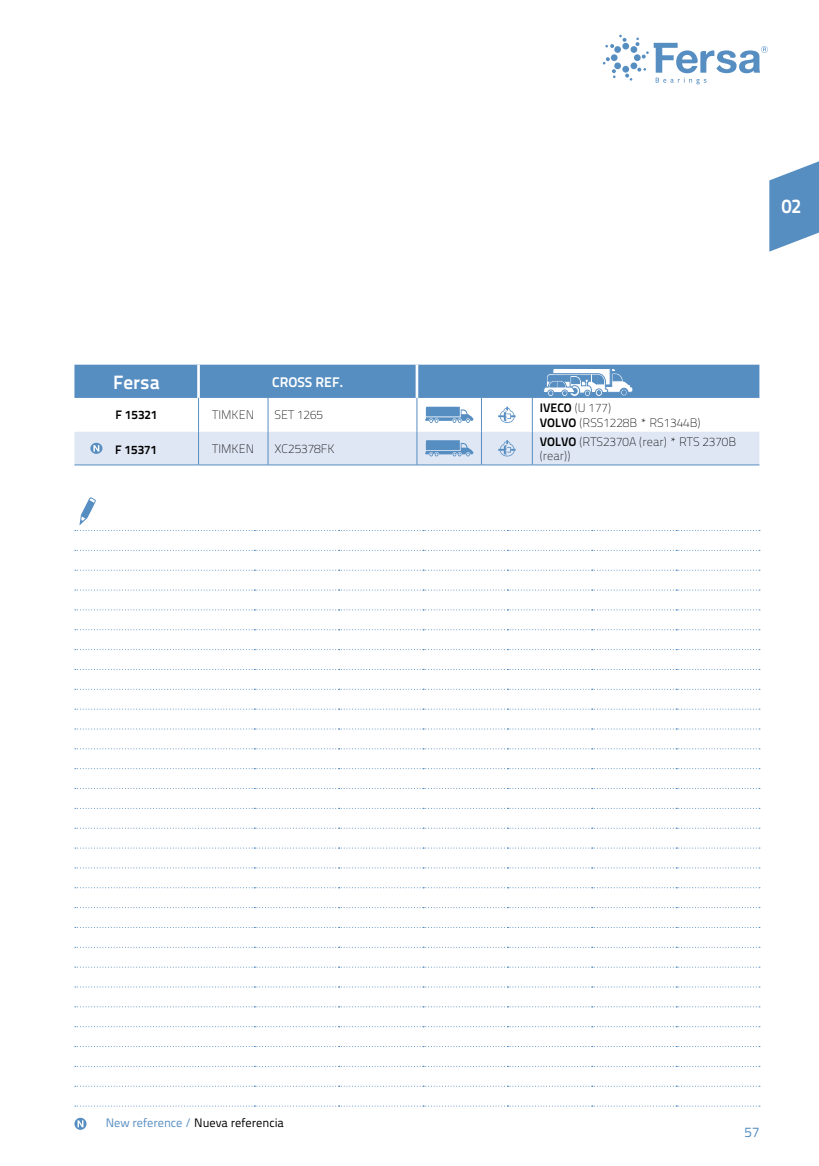
<style>
.page{position:relative;width:819px;height:1166px;background:#fff}
.page>*{position:absolute;margin:0;border:0;box-sizing:border-box;transform-origin:0 0}
.t1{font:700 19.95px "Titillium Text 22 L";color:#fff;scale:.92 1}
.t2{font:700 19.25px "Titillium Text 22 L";color:#fff}
.t3{font:700 14px "Titillium Text 22 L";color:#fff}
.t4{font:14px "Titillium Text 22 L";color:#578ec2}
.t5{font:100 12.25px/14.7px "Titillium Text 22 L";color:#000}
.t6{font:12.25px "Titillium Text 22 L";color:#000}
.t7{font:700 12.25px "Titillium Text 22 L";color:#000}
.s1{font-weight:700}
.s2{color:#578ec2}
</style>
<div class="page">
<svg style="left:603px;top:35px;width:165px;height:49px"></svg>
<svg style="left:769px;top:161px;width:50px;height:91px"></svg>
<hr style="left:74px;top:465px;width:124px;height:1px;background:#578ec2">
<hr style="left:198px;top:465px;width:70px;height:1px;background:#578ec2">
<hr style="left:268px;top:465px;width:149px;height:1px;background:#578ec2">
<hr style="left:417px;top:465px;width:64px;height:1px;background:#578ec2">
<hr style="left:481px;top:465px;width:51px;height:1px;background:#578ec2">
<hr style="left:532px;top:465px;width:227px;height:1px;background:#578ec2">
<hr style="left:198px;top:398px;width:1px;height:34px;background:#578ec2">
<hr style="left:268px;top:398px;width:1px;height:34px;background:#578ec2">
<hr style="left:416px;top:398px;width:1px;height:34px;background:#578ec2">
<hr style="left:481px;top:398px;width:1px;height:34px;background:#578ec2">
<hr style="left:532px;top:398px;width:1px;height:34px;background:#578ec2">
<svg style="left:74px;top:365px;width:685px;height:33px;background:#6094c5"></svg>
<svg style="left:425px;top:407px;width:49px;height:16px"></svg>
<svg style="left:498px;top:407px;width:17px;height:16px"></svg>
<svg style="left:74px;top:432px;width:685px;height:33px;background:#d8e1f1"></svg>
<svg style="left:74px;top:530px;width:685px;height:576px"></svg>
<svg style="left:75px;top:550px;width:685px;height:1px"></svg>
<svg style="left:75px;top:570px;width:685px;height:1px"></svg>
<svg style="left:75px;top:590px;width:685px;height:1px"></svg>
<svg style="left:75px;top:609px;width:685px;height:1px"></svg>
<svg style="left:75px;top:629px;width:685px;height:1px"></svg>
<svg style="left:75px;top:649px;width:685px;height:1px"></svg>
<svg style="left:75px;top:669px;width:685px;height:1px"></svg>
<svg style="left:75px;top:689px;width:685px;height:1px"></svg>
<svg style="left:75px;top:709px;width:685px;height:1px"></svg>
<svg style="left:75px;top:728px;width:685px;height:1px"></svg>
<svg style="left:75px;top:748px;width:685px;height:1px"></svg>
<svg style="left:75px;top:768px;width:685px;height:1px"></svg>
<svg style="left:75px;top:788px;width:685px;height:1px"></svg>
<svg style="left:75px;top:808px;width:685px;height:1px"></svg>
<svg style="left:75px;top:828px;width:685px;height:1px"></svg>
<svg style="left:75px;top:847px;width:685px;height:1px"></svg>
<svg style="left:75px;top:867px;width:685px;height:1px"></svg>
<svg style="left:75px;top:887px;width:685px;height:1px"></svg>
<svg style="left:75px;top:907px;width:685px;height:1px"></svg>
<svg style="left:75px;top:927px;width:685px;height:1px"></svg>
<svg style="left:75px;top:947px;width:685px;height:1px"></svg>
<svg style="left:75px;top:967px;width:685px;height:1px"></svg>
<svg style="left:75px;top:986px;width:685px;height:1px"></svg>
<svg style="left:75px;top:1006px;width:685px;height:1px"></svg>
<svg style="left:75px;top:1026px;width:685px;height:1px"></svg>
<svg style="left:75px;top:1046px;width:685px;height:1px"></svg>
<svg style="left:75px;top:1066px;width:685px;height:1px"></svg>
<svg style="left:75px;top:1086px;width:685px;height:1px"></svg>
<svg style="left:75px;top:1105px;width:685px;height:1px"></svg>
<svg style="left:75px;top:497px;width:685px;height:34px"></svg>
<svg style="left:74px;top:1118px;width:12px;height:12px"></svg>
<svg style="left:77px;top:1120px;width:6px;height:7px"></svg>
<h1 class="t1" style="left:781px;top:191px;width:23px">02</h1>
<h2 class="t2" style="left:113px;top:367px;width:48px">Fersa</h2>
<p class="t3" style="left:272px;top:371px;width:72px">CROSS REF.</p>
<p class="t7" style="left:115px;top:406px;width:43px">F 15321</p>
<p class="t5" style="left:212px;top:407px;width:44px">TIMKEN</p>
<p class="t5" style="left:274px;top:407px;width:50px">SET 1265</p>
<p class="t5" style="left:539px;top:400px;width:162px"><span class="s1">IVECO</span> (U 177)<br><span class="s1">VOLVO</span> (RSS1228B * RS1344B)</p>
<p class="t7" style="left:115px;top:440px;width:43px">F 15371</p>
<p class="t5" style="left:212px;top:441px;width:44px">TIMKEN</p>
<p class="t5" style="left:274px;top:441px;width:62px">XC25378FK</p>
<p class="t5" style="left:539px;top:434px;width:198px;line-height:14px"><span class="s1">VOLVO</span> (RTS2370A (rear) * RTS 2370B (rear))</p>
<p class="t6" style="left:106px;top:1113px;width:180px"><span class="s2">New reference /</span> Nueva referencia</p>
<p class="t4" style="left:744px;top:1121px;width:16px">57</p>
</div>
